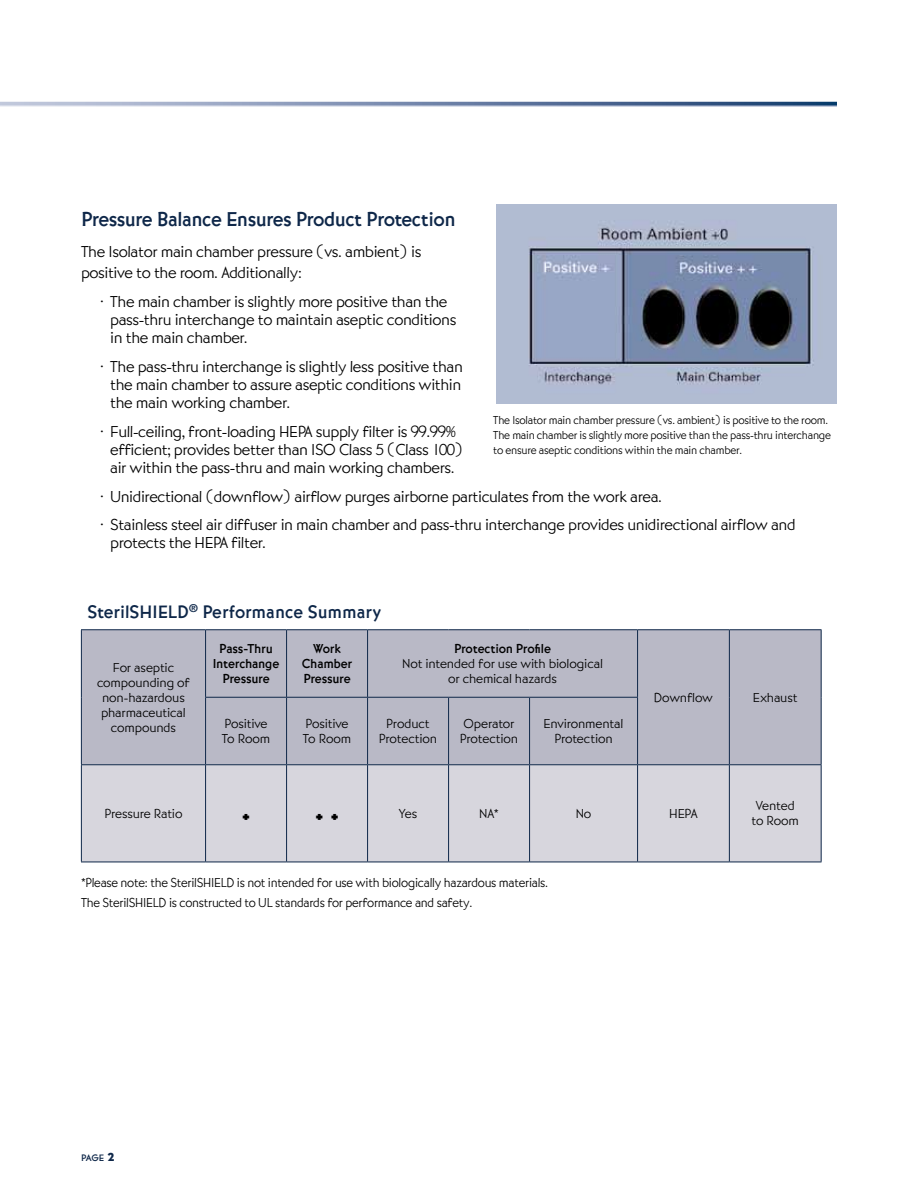
<style>
.page{position:relative;width:918px;height:1188px;background:#fff}
.page>*{position:absolute;margin:0;border:0;box-sizing:border-box;transform-origin:0 0}
.t1{font:500 21px "Bernhard Got URWTOT";letter-spacing:-.025em;color:#0e2749}
.t2{font:500 18.75px "Bernhard Got URWTOT";color:#0e2749}
.t3{font:300 16.5px/18px "Bernhard Gothic";letter-spacing:-.025em;color:#000}
.t4{font:16.5px "Bernhard Gothic X Heavy SG";color:#000}
.t5{font:300 13.5px/15px "Bernhard Gothic";letter-spacing:-.02em;color:#000;text-align:center}
.t6{font:300 13.5px/20.4px "Bernhard Gothic";letter-spacing:-.02em;color:#000;scale:.95 1}
.t7{font:500 13.5px/15px "Bernhard Got URWTOT";letter-spacing:-.02em;color:#000;text-align:center}
.t8{font:300 12px/15px "Bernhard Gothic";letter-spacing:-.02em;color:#000;scale:.95 1}
.t9{font:500 9.75px "Bernhard Got URWTOT";color:#0e2749}
.s1{font-family:"Bernhard Gothic X Heavy SG";font-weight:400;font-size:12px}
</style>
<div class="page">
<img style="left:0;top:101px;width:837px;height:6px">
<img style="left:496px;top:205px;width:341px;height:198px">
<div style="left:82px;top:630px;width:739px;height:134px;background:#b9b9c6"></div>
<div style="left:82px;top:765px;width:739px;height:97px;background:#d7d6dd"></div>
<hr style="left:81px;top:629px;width:125px;height:1px;background:#0e2749">
<hr style="left:81px;top:630px;width:1px;height:67px;background:#0e2749">
<hr style="left:81px;top:697px;width:1px;height:67px;background:#0e2749">
<hr style="left:206px;top:629px;width:81px;height:1px;background:#0e2749">
<hr style="left:205px;top:630px;width:1px;height:67px;background:#0e2749">
<hr style="left:287px;top:629px;width:81px;height:1px;background:#0e2749">
<hr style="left:286px;top:630px;width:1px;height:67px;background:#0e2749">
<hr style="left:368px;top:629px;width:81px;height:1px;background:#0e2749">
<hr style="left:367px;top:630px;width:1px;height:67px;background:#0e2749">
<hr style="left:449px;top:629px;width:81px;height:1px;background:#0e2749">
<hr style="left:530px;top:629px;width:108px;height:1px;background:#0e2749">
<hr style="left:638px;top:629px;width:91px;height:1px;background:#0e2749">
<hr style="left:637px;top:630px;width:1px;height:67px;background:#0e2749">
<hr style="left:729px;top:629px;width:93px;height:1px;background:#0e2749">
<hr style="left:729px;top:630px;width:1px;height:67px;background:#0e2749">
<hr style="left:821px;top:630px;width:1px;height:67px;background:#0e2749">
<hr style="left:729px;top:697px;width:1px;height:67px;background:#0e2749">
<hr style="left:821px;top:697px;width:1px;height:67px;background:#0e2749">
<hr style="left:205px;top:698px;width:1px;height:66px;background:#0e2749">
<hr style="left:286px;top:698px;width:1px;height:66px;background:#0e2749">
<hr style="left:367px;top:698px;width:1px;height:66px;background:#0e2749">
<hr style="left:448px;top:698px;width:1px;height:66px;background:#0e2749">
<hr style="left:529px;top:698px;width:1px;height:66px;background:#0e2749">
<hr style="left:637px;top:698px;width:1px;height:66px;background:#0e2749">
<hr style="left:81px;top:765px;width:1px;height:97px;background:#0e2749">
<hr style="left:205px;top:765px;width:1px;height:97px;background:#0e2749">
<hr style="left:286px;top:765px;width:1px;height:97px;background:#0e2749">
<hr style="left:367px;top:765px;width:1px;height:97px;background:#0e2749">
<hr style="left:448px;top:765px;width:1px;height:97px;background:#0e2749">
<hr style="left:529px;top:765px;width:1px;height:97px;background:#0e2749">
<hr style="left:637px;top:765px;width:1px;height:97px;background:#0e2749">
<hr style="left:729px;top:765px;width:1px;height:97px;background:#0e2749">
<hr style="left:821px;top:765px;width:1px;height:97px;background:#0e2749">
<hr style="left:81px;top:862px;width:125px;height:1px;background:#0e2749">
<hr style="left:206px;top:862px;width:81px;height:1px;background:#0e2749">
<hr style="left:287px;top:862px;width:81px;height:1px;background:#0e2749">
<hr style="left:368px;top:862px;width:81px;height:1px;background:#0e2749">
<hr style="left:449px;top:862px;width:81px;height:1px;background:#0e2749">
<hr style="left:530px;top:862px;width:108px;height:1px;background:#0e2749">
<hr style="left:638px;top:862px;width:91px;height:1px;background:#0e2749">
<hr style="left:729px;top:862px;width:93px;height:1px;background:#0e2749">
<hr style="left:205px;top:697px;width:82px;height:1px;background:#0e2749">
<hr style="left:287px;top:697px;width:81px;height:1px;background:#0e2749">
<hr style="left:368px;top:697px;width:81px;height:1px;background:#0e2749">
<hr style="left:449px;top:697px;width:81px;height:1px;background:#0e2749">
<hr style="left:530px;top:697px;width:108px;height:1px;background:#0e2749">
<hr style="left:81px;top:764px;width:125px;height:1px;background:#0e2749">
<hr style="left:206px;top:764px;width:81px;height:1px;background:#0e2749">
<hr style="left:287px;top:764px;width:81px;height:1px;background:#0e2749">
<hr style="left:368px;top:764px;width:81px;height:1px;background:#0e2749">
<hr style="left:449px;top:764px;width:81px;height:1px;background:#0e2749">
<hr style="left:530px;top:764px;width:108px;height:1px;background:#0e2749">
<hr style="left:638px;top:764px;width:91px;height:1px;background:#0e2749">
<hr style="left:729px;top:764px;width:93px;height:1px;background:#0e2749">
<p class="t1" style="left:81px;top:206px;width:376px">Pressure Balance Ensures Product Protection</p>
<p class="t3" style="left:81px;top:241px;width:342px;line-height:21px">The Isolator main chamber pressure (vs. ambient) is positive to the room. Additionally:</p>
<p class="t3" style="left:110px;top:292px;width:348px;text-indent:-10px">• The main chamber is slightly more positive than the pass-thru interchange to maintain aseptic conditions in the main chamber.</p>
<p class="t3" style="left:110px;top:357px;width:354px;text-align:justify;text-indent:-10px">• The pass-thru interchange is slightly less positive than the main chamber to assure aseptic conditions within the main working chamber.</p>
<p class="t3" style="left:100px;top:422px;width:364px;text-align:center">• Full-ceiling, front-loading HEPA supply filter is 99.99% efficient; provides better than ISO Class 5 (Class 100) air within the pass-thru and main working chambers.</p>
<p class="t3" style="left:100px;top:487px;width:563px">• Unidirectional (downflow) airflow purges airborne particulates from the work area.</p>
<p class="t3" style="left:110px;top:516px;width:687px;text-indent:-10px">• Stainless steel air diffuser in main chamber and pass-thru interchange provides unidirectional airflow and protects the HEPA filter.</p>
<p class="t8" style="left:493px;top:412px;width:357px">The Isolator main chamber pressure (vs. ambient) is positive to the room.<br>The main chamber is slightly more positive than the pass-thru interchange to ensure aseptic conditions within the main chamber.</p>
<p class="t2" style="left:87px;top:601px;width:296px">SterilSHIELD<sup>®</sup> Performance Summary</p>
<p class="t5" style="left:97px;top:660px;width:94px">For aseptic compounding of non-hazardous pharmaceutical compounds</p>
<p class="t7" style="left:213px;top:642px;width:68px">Pass-Thru<br>Interchange<br>Pressure</p>
<p class="t7" style="left:302px;top:642px;width:52px">Work<br>Chamber<br>Pressure</p>
<p class="t7" style="left:454px;top:642px;width:98px">Protection Profile</p>
<p class="t5" style="left:402px;top:656px;width:203px">Not intended for use with biological or chemical hazards</p>
<p class="t5" style="left:222px;top:716px;width:50px;text-align:left">Positive<br>To Room</p>
<p class="t5" style="left:303px;top:716px;width:50px;text-align:left">Positive<br>To Room</p>
<p class="t5" style="left:379px;top:716px;width:60px">Product<br>Protection</p>
<p class="t5" style="left:460px;top:716px;width:60px;text-align:left">Operator<br>Protection</p>
<p class="t5" style="left:544px;top:716px;width:81px">Environmental<br>Protection</p>
<p class="t5" style="left:654px;top:690px;width:61px">Downflow</p>
<p class="t5" style="left:753px;top:690px;width:46px">Exhaust</p>
<p class="t5" style="left:104px;top:806px;width:80px">Pressure Ratio</p>
<p class="t4" style="left:240px;top:803px;width:13px">+</p>
<p class="t4" style="left:313px;top:803px;width:29px">+ +</p>
<p class="t5" style="left:399px;top:806px;width:20px">Yes</p>
<p class="t5" style="left:479px;top:806px;width:21px">NA*</p>
<p class="t5" style="left:576px;top:806px;width:17px">No</p>
<p class="t5" style="left:669px;top:806px;width:30px">HEPA</p>
<p class="t5" style="left:752px;top:798px;width:49px">Vented to Room</p>
<p class="t6" style="left:81px;top:872px;width:493px">*Please note: the SterilSHIELD is not intended for use with biologically hazardous materials.<br>The SterilSHIELD is constructed to UL standards for performance and safety.</p>
<p class="t9" style="left:81px;top:1152px;width:36px">PAGE <span class="s1">2</span></p>
</div>
